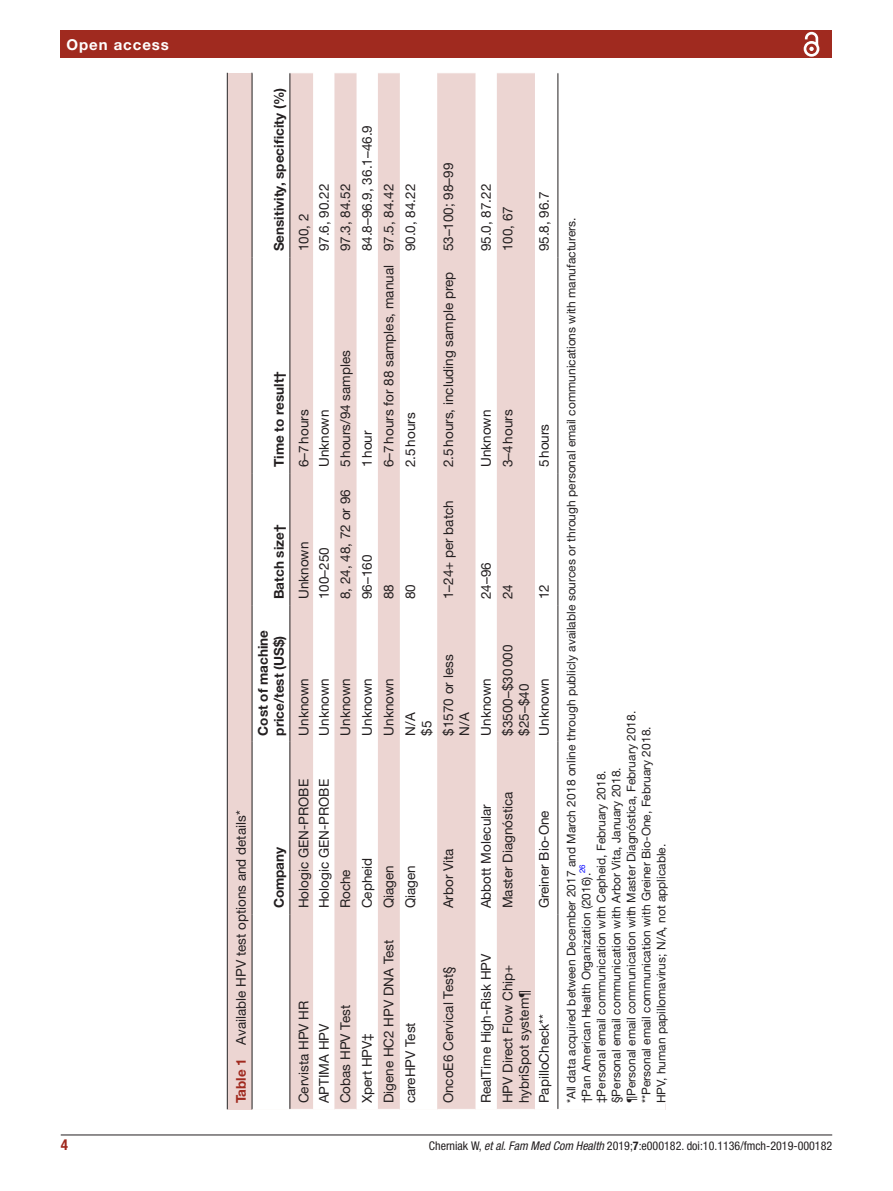
<style>
.page{position:relative;width:893px;height:1191px;background:#fff}
.page>*{position:absolute;margin:0;border:0;box-sizing:border-box;transform-origin:0 0}
.t1{font:700 15px "Helvetica Neue LT Std";letter-spacing:.065em;color:#fff}
.t2{font:700 condensed 15px "Helvetica Neue LT Std";color:#a02a1f}
.t3{font:13.5px/16.2px "Helvetica Neue LT Std";color:#231f20}
.t4{font:700 13.5px/16.2px "Helvetica Neue LT Std";color:#231f20}
.t5{font:12px/15px "Helvetica Neue LT Std";color:#231f20}
.t6{font:condensed 12px "Helvetica Neue LT Std";color:#231f20}
.t7{font:7.95px "Helvetica Neue LT Std";color:#00f}
.s1{font-weight:700;color:#a02a1f}
.s2{font-style:italic}
.s3{font-weight:700}
</style>
<div class="page">
<hr style="left:61px;top:1134px;width:771px;height:1px;background:#231f20">
<div style="left:61px;top:31px;width:771px;height:27px;background:#a02a1f"></div>
<svg style="left:803px;top:31px;width:17px;height:26px"></svg>
<div style="left:228px;top:73px;width:437px;height:1036px;background:#ecd5d2"></div>
<hr style="left:227px;top:73px;width:1px;height:1036px;background:#231f20">
<div style="left:253px;top:73px;width:412px;height:1036px;background:#fff"></div>
<svg style="left:291px;top:73px;width:244px;height:1036px"></svg>
<hr style="left:252px;top:914px;width:1px;height:195px;background:#231f20">
<hr style="left:290px;top:914px;width:1px;height:195px;background:#231f20">
<hr style="left:252px;top:741px;width:1px;height:173px;background:#231f20">
<hr style="left:290px;top:741px;width:1px;height:173px;background:#231f20">
<hr style="left:252px;top:605px;width:1px;height:136px;background:#231f20">
<hr style="left:290px;top:605px;width:1px;height:136px;background:#231f20">
<hr style="left:252px;top:473px;width:1px;height:132px;background:#231f20">
<hr style="left:290px;top:473px;width:1px;height:132px;background:#231f20">
<hr style="left:252px;top:257px;width:1px;height:216px;background:#231f20">
<hr style="left:290px;top:257px;width:1px;height:216px;background:#231f20">
<hr style="left:252px;top:73px;width:1px;height:184px;background:#231f20">
<hr style="left:290px;top:73px;width:1px;height:184px;background:#231f20">
<hr style="left:557px;top:741px;width:1px;height:173px;background:#231f20">
<hr style="left:557px;top:605px;width:1px;height:136px;background:#231f20">
<hr style="left:557px;top:473px;width:1px;height:132px;background:#231f20">
<hr style="left:557px;top:257px;width:1px;height:216px;background:#231f20">
<hr style="left:557px;top:914px;width:1px;height:195px;background:#231f20">
<hr style="left:557px;top:73px;width:1px;height:184px;background:#231f20">
<hr style="left:575px;top:73px;width:1px;height:1030px;background:#fff">
<hr style="left:590px;top:73px;width:1px;height:1030px;background:#fff">
<hr style="left:605px;top:73px;width:1px;height:1030px;background:#fff">
<hr style="left:620px;top:73px;width:1px;height:1030px;background:#fff">
<hr style="left:635px;top:73px;width:1px;height:1030px;background:#fff">
<hr style="left:650px;top:73px;width:1px;height:1030px;background:#fff">
<p class="t1" style="left:66px;top:35px;width:104px">Open access</p>
<p class="t4" style="left:271px;top:251px;width:165px;rotate:-90deg">Sensitivity, specificity (%)</p>
<p class="t4" style="left:271px;top:467px;width:97px;rotate:-90deg">Time to result†</p>
<p class="t4" style="left:271px;top:599px;width:76px;rotate:-90deg">Batch size†</p>
<p class="t3" style="left:295px;top:251px;width:39px;rotate:-90deg">100, 2</p>
<p class="t3" style="left:316px;top:251px;width:69px;rotate:-90deg">97.6, 90.22</p>
<p class="t3" style="left:337px;top:251px;width:69px;rotate:-90deg">97.3, 84.52</p>
<p class="t3" style="left:359px;top:251px;width:128px;rotate:-90deg">84.8–96.9, 36.1–46.9</p>
<p class="t3" style="left:295px;top:467px;width:59px;rotate:-90deg">6–7hours</p>
<p class="t3" style="left:316px;top:467px;width:59px;rotate:-90deg">Unknown</p>
<p class="t3" style="left:295px;top:599px;width:59px;rotate:-90deg">Unknown</p>
<p class="t3" style="left:316px;top:599px;width:53px;rotate:-90deg">100–250</p>
<p class="t3" style="left:337px;top:467px;width:118px;rotate:-90deg">5hours/94 samples</p>
<p class="t3" style="left:337px;top:599px;width:111px;rotate:-90deg">8, 24, 48, 72 or 96</p>
<p class="t3" style="left:359px;top:467px;width:38px;rotate:-90deg">1hour</p>
<p class="t3" style="left:359px;top:599px;width:46px;rotate:-90deg">96–160</p>
<p class="t3" style="left:380px;top:467px;width:285px;rotate:-90deg">6–7hours for 88 samples, manual 97.5, 84.42</p>
<p class="t3" style="left:402px;top:251px;width:69px;rotate:-90deg">90.0, 84.22</p>
<p class="t3" style="left:402px;top:467px;width:56px;rotate:-90deg">2.5hours</p>
<p class="t3" style="left:380px;top:599px;width:17px;rotate:-90deg">88</p>
<p class="t3" style="left:402px;top:599px;width:17px;rotate:-90deg">80</p>
<p class="t3" style="left:440px;top:251px;width:90px;rotate:-90deg">53–100; 98–99</p>
<p class="t3" style="left:440px;top:467px;width:197px;rotate:-90deg">2.5hours, including sample prep</p>
<p class="t3" style="left:440px;top:599px;width:100px;rotate:-90deg">1–24+ per batch</p>
<p class="t3" style="left:478px;top:251px;width:69px;rotate:-90deg">95.0, 87.22</p>
<p class="t3" style="left:499px;top:251px;width:47px;rotate:-90deg">100, 67</p>
<p class="t3" style="left:536px;top:251px;width:62px;rotate:-90deg">95.8, 96.7</p>
<p class="t3" style="left:478px;top:467px;width:59px;rotate:-90deg">Unknown</p>
<p class="t3" style="left:499px;top:467px;width:59px;rotate:-90deg">3–4hours</p>
<p class="t3" style="left:536px;top:467px;width:45px;rotate:-90deg">5hours</p>
<p class="t3" style="left:478px;top:599px;width:38px;rotate:-90deg">24–96</p>
<p class="t3" style="left:499px;top:599px;width:17px;rotate:-90deg">24</p>
<p class="t3" style="left:536px;top:599px;width:17px;rotate:-90deg">12</p>
<p class="t4" style="left:254px;top:735px;width:107px;rotate:-90deg">Cost of machine price/test (US$)</p>
<p class="t3" style="left:295px;top:735px;width:59px;rotate:-90deg">Unknown</p>
<p class="t3" style="left:316px;top:735px;width:59px;rotate:-90deg">Unknown</p>
<p class="t3" style="left:337px;top:735px;width:59px;rotate:-90deg">Unknown</p>
<p class="t3" style="left:359px;top:735px;width:59px;rotate:-90deg">Unknown</p>
<p class="t3" style="left:380px;top:735px;width:59px;rotate:-90deg">Unknown</p>
<p class="t3" style="left:402px;top:735px;width:25px;rotate:-90deg">N/A $5</p>
<p class="t3" style="left:440px;top:735px;width:83px;rotate:-90deg">$1570 or less<br>N/A</p>
<p class="t3" style="left:478px;top:735px;width:59px;rotate:-90deg">Unknown</p>
<p class="t3" style="left:499px;top:735px;width:93px;rotate:-90deg">$3500–$30000 $25–$40</p>
<p class="t3" style="left:536px;top:735px;width:59px;rotate:-90deg">Unknown</p>
<p class="t3" style="left:233px;top:1103px;width:294px;rotate:-90deg"><span class="s1">Table 1</span> Available HPV test options and details*</p>
<p class="t4" style="left:271px;top:908px;width:63px;rotate:-90deg">Company</p>
<p class="t3" style="left:295px;top:908px;width:131px;rotate:-90deg">Hologic GEN-PROBE</p>
<p class="t3" style="left:316px;top:908px;width:131px;rotate:-90deg">Hologic GEN-PROBE</p>
<p class="t3" style="left:337px;top:908px;width:41px;rotate:-90deg">Roche</p>
<p class="t3" style="left:359px;top:908px;width:52px;rotate:-90deg">Cepheid</p>
<p class="t3" style="left:380px;top:908px;width:45px;rotate:-90deg">Qiagen</p>
<p class="t3" style="left:402px;top:908px;width:45px;rotate:-90deg">Qiagen</p>
<p class="t3" style="left:295px;top:1103px;width:104px;rotate:-90deg">Cervista HPV HR</p>
<p class="t3" style="left:316px;top:1103px;width:81px;rotate:-90deg">APTIMA HPV</p>
<p class="t3" style="left:337px;top:1103px;width:100px;rotate:-90deg">Cobas HPV Test</p>
<p class="t3" style="left:359px;top:1103px;width:72px;rotate:-90deg">Xpert HPV‡</p>
<p class="t3" style="left:380px;top:1103px;width:165px;rotate:-90deg">Digene HC2 HPV DNA Test</p>
<p class="t3" style="left:402px;top:1103px;width:82px;rotate:-90deg">careHPV Test</p>
<p class="t3" style="left:440px;top:908px;width:61px;rotate:-90deg">Arbor Vita</p>
<p class="t3" style="left:440px;top:1103px;width:138px;rotate:-90deg">OncoE6 Cervical Test§</p>
<p class="t3" style="left:478px;top:908px;width:106px;rotate:-90deg">Abbott Molecular</p>
<p class="t3" style="left:499px;top:908px;width:118px;rotate:-90deg">Master Diagnóstica</p>
<p class="t3" style="left:536px;top:908px;width:100px;rotate:-90deg">Greiner Bio-One</p>
<p class="t3" style="left:478px;top:1103px;width:151px;rotate:-90deg">RealTime High-Risk HPV</p>
<p class="t3" style="left:499px;top:1103px;width:140px;rotate:-90deg">HPV Direct Flow Chip+ hybriSpot system¶</p>
<p class="t3" style="left:536px;top:1103px;width:91px;rotate:-90deg">PapilloCheck**</p>
<p class="t5" style="left:564px;top:1103px;width:887px;rotate:-90deg">*All data acquired between December 2017 and March 2018 online through publicly available sources or through personal email communications with manufacturers. †Pan American Health Organization (2016).</p>
<p class="t5" style="left:594px;top:1103px;width:394px;rotate:-90deg">‡Personal email communication with Cepheid, February 2018.<br>§Personal email communication with Arbor Vita, January 2018. ¶Personal email communication with Master Diagnóstica, February 2018. **Personal email communication with Greiner Bio-One, February 2018.<br>HPV, human papillomavirus; N/A, not applicable.</p>
<p class="t7" style="left:577px;top:873px;width:10px;rotate:-90deg">26</p>
<p class="t2" style="left:61px;top:1135px;width:9px">4</p>
<p class="t6" style="left:429px;top:1138px;width:405px">Cherniak W, <span class="s2">et al</span>. <span class="s2">Fam Med Com Health</span> 2019;<span class="s3">7</span>:e000182. doi:10.1136/fmch-2019-000182</p>
</div>
